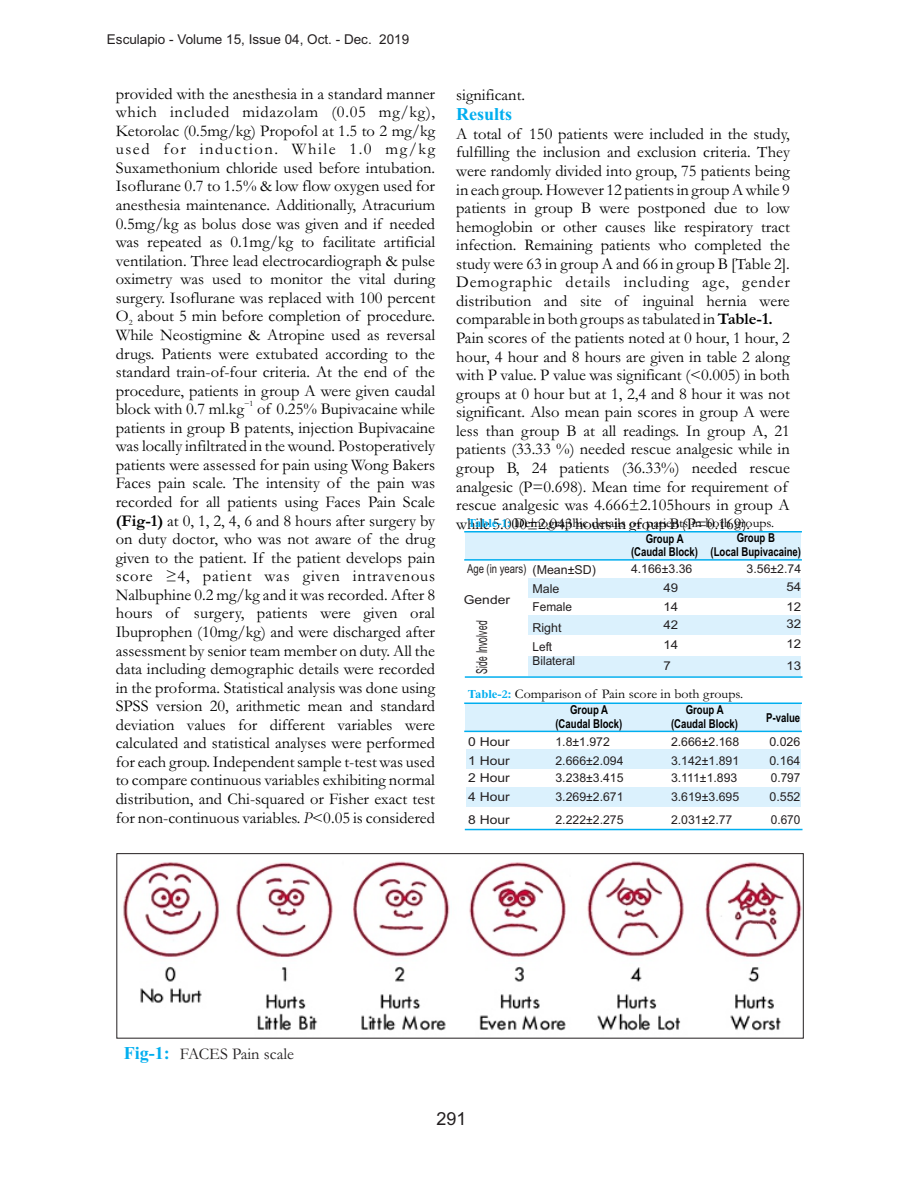
<style>
.page{position:relative;width:918px;height:1188px;background:#fff}
.page>*{position:absolute;margin:0;border:0;box-sizing:border-box;transform-origin:0 0}
.t1{font:700 18px "Times New Roman";color:#00aeef}
.t2{font:18px "Arial";color:#231f20}
.t3{font:16.5px/18.6px "Garamond";color:#000;text-align:justify}
.t4{font:16.5px "Garamond";color:#231f20}
.t5{font:italic 15.15px "Arial";color:#231f20;scale:.58 1}
.t6{font:13.5px "Arial";color:#231f20}
.t7{font:13.35px "Garamond";color:#000;scale:1.04 1}
.t8{font:700 12.3px/13.8px "Arial";color:#000;text-align:center;scale:.78 1}
.t9{font:12.3px/17.9px "Arial";color:#231f20}
.t10{font:12.3px "Arial";color:#231f20;scale:1.13 1}
.t11{font:12.3px/14.7px "Arial";color:#231f20;scale:.96 1}
.t12{font:12.3px "Arial";color:#231f20;scale:.77 1}
.t13{font:12.15px/19px "Arial";color:#231f20;text-align:right}
.t14{font:12.15px "Arial";color:#231f20;scale:1.09 1}
.t15{font:8.25px "Garamond";color:#000}
.s1{font-weight:700}
.s2{font-style:italic}
.s3{font-family:"Times New Roman";font-weight:700;font-size:12.15px;color:#00aeef}
.s4{font-weight:700;font-size:12.15px;color:#00aeef}
.s5{font-family:"Times New Roman";font-weight:700;font-size:18px;color:#00aeef}
</style>
<div class="page">
<div style="left:465px;top:532px;width:336px;height:27px;background:#dbf1fd"></div>
<hr style="left:464px;top:531px;width:338px;height:2px;background:#00aeef">
<div style="left:529px;top:578px;width:272px;height:20px;background:#dbf1fd"></div>
<hr style="left:464px;top:559px;width:338px;height:2px;background:#00aeef">
<div style="left:529px;top:615px;width:272px;height:20px;background:#dbf1fd"></div>
<div style="left:529px;top:657px;width:272px;height:19px;background:#dbf1fd"></div>
<hr style="left:465px;top:676px;width:338px;height:2px;background:#00aeef">
<div style="left:465px;top:703px;width:336px;height:28px;background:#dbf1fd"></div>
<hr style="left:464px;top:703px;width:338px;height:1px;background:#00aeef">
<div style="left:466px;top:750px;width:335px;height:19px;background:#dbf1fd"></div>
<hr style="left:464px;top:731px;width:338px;height:1px;background:#00aeef">
<div style="left:466px;top:787px;width:335px;height:20px;background:#dbf1fd"></div>
<hr style="left:465px;top:829px;width:338px;height:1px;background:#00aeef">
<img style="left:123px;top:861px;width:678px;height:170px">
<div style="left:117px;top:853px;width:686px;height:185px;border:1px solid #231f20"></div>
<p class="t6" style="left:107px;top:34px;width:304px">Esculapio - Volume 15, Issue 04, Oct. - Dec. 2019</p>
<p class="t3" style="left:116px;top:86px;width:321px">provided with the anesthesia in a standard manner which included midazolam (0.05 mg/kg), Ketorolac (0.5mg/kg) Propofol at 1.5 to 2 mg/kg used for induction. While 1.0 mg/kg Suxamethonium chloride used before intubation.<br>Isoflurane 0.7 to 1.5% &amp; low flow oxygen used for anesthesia maintenance. Additionally, Atracurium 0.5mg/kg as bolus dose was given and if needed was repeated as 0.1mg/kg to facilitate artificial ventilation. Three lead electrocardiograph &amp; pulse oximetry was used to monitor the vital during surgery. Isoflurane was replaced with 100 percent O about 5 min before completion of procedure.</p>
<p class="t15" style="left:129px;top:319px;width:5px">2</p>
<p class="t3" style="left:116px;top:327px;width:321px">While Neostigmine &amp; Atropine used as reversal drugs. Patients were extubated according to the standard train-of-four criteria. At the end of the procedure, patients in group A were given caudal</p>
<p class="t15" style="left:244px;top:401px;width:11px">−1</p>
<p class="t3" style="left:116px;top:402px;width:321px">block with 0.7 ml.kg of 0.25% Bupivacaine while patients in group B patents, injection Bupivacaine was locally infiltrated in the wound. Postoperatively patients were assessed for pain using Wong Bakers Faces pain scale. The intensity of the pain was recorded for all patients using Faces Pain Scale <span class="s1">(Fig-1)</span> at 0, 1, 2, 4, 6 and 8 hours after surgery by on duty doctor, who was not aware of the drug given to the patient. If the patient develops pain score ≥4, patient was given intravenous Nalbuphine 0.2 mg/kg and it was recorded. After 8 hours of surgery, patients were given oral Ibuprophen (10mg/kg) and were discharged after assessment by senior team member on duty. All the data including demographic details were recorded in the proforma. Statistical analysis was done using SPSS version 20, arithmetic mean and standard deviation values for different variables were calculated and statistical analyses were performed for each group. Independent sample t-test was used to compare continuous variables exhibiting normal distribution, and Chi-squared or Fisher exact test for non-continuous variables. <span class="s2">P</span>&lt;0.05 is considered</p>
<p class="t3" style="left:456px;top:87px;width:70px">significant.</p>
<p class="t1" style="left:456px;top:108px;width:57px">Results</p>
<p class="t3" style="left:456px;top:126px;width:335px;text-align:left">A total of 150 patients were included in the study, fulfilling the inclusion and exclusion criteria. They were randomly divided into group, 75 patients being in each group. However 12 patients in group A while 9 patients in group B were postponed due to low hemoglobin or other causes like respiratory tract infection. Remaining patients who completed the study were 63 in group A and 66 in group B [Table 2].<br>Demographic details including age, gender distribution and site of inguinal hernia were comparable in both groups as tabulated in <span class="s1">Table-1.<br></span>Pain scores of the patients noted at 0 hour, 1 hour, 2 hour, 4 hour and 8 hours are given in table 2 along with P value. P value was significant (&lt;0.005) in both groups at 0 hour but at 1, 2,4 and 8 hour it was not significant. Also mean pain scores in group A were less than group B at all readings. In group A, 21 patients (33.33 %) needed rescue analgesic while in group B, 24 patients (36.33%) needed rescue analgesic (P=0.698). Mean time for requirement of rescue analgesic was 4.666±2.105hours in group A while 5.000±2.043 hours in group B (P=0.169).</p>
<p class="t13" style="left:747px;top:560px;width:56px;line-height:18.5px">3.56±2.74<br>54</p>
<p class="t7" style="left:468px;top:518px;width:296px"><span class="s3">Table-</span><span class="s4">1</span><span class="s3">:</span> Demographic details of patients in both groups.</p>
<p class="t8" style="left:711px;top:532px;width:118px">Group B<br>(Local Bupivacaine)</p>
<p class="t8" style="left:631px;top:532px;width:87px">Group A (Caudal Block)</p>
<p class="t13" style="left:663px;top:560px;width:30px;text-align:left;text-indent:-32px">4.166±3.36<br>49<br>14</p>
<p class="t14" style="left:663px;top:640px;width:15px">14</p>
<p class="t12" style="left:467px;top:564px;width:78px">Age (in years)</p>
<p class="t9" style="left:533px;top:561px;width:65px">(Mean±SD)</p>
<p class="t9" style="left:533px;top:581px;width:28px">Male</p>
<p class="t10" style="left:464px;top:595px;width:42px">Gender</p>
<p class="t14" style="left:787px;top:602px;width:15px">12</p>
<p class="t11" style="left:533px;top:601px;width:43px">Female</p>
<p class="t14" style="left:787px;top:619px;width:15px">32</p>
<p class="t14" style="left:786px;top:661px;width:15px">13</p>
<p class="t14" style="left:663px;top:620px;width:15px">42</p>
<p class="t14" style="left:663px;top:661px;width:8px">7</p>
<p class="t5" style="left:476px;top:674px;width:93px;rotate:-90deg">Side Involved</p>
<p class="t9" style="left:533px;top:620px;width:31px">Right</p>
<p class="t14" style="left:787px;top:640px;width:15px">12</p>
<p class="t11" style="left:533px;top:640px;width:46px">Left<br>Bilateral</p>
<p class="t7" style="left:468px;top:689px;width:266px"><span class="s3">Table-</span><span class="s4">2</span><span class="s3">:</span> Comparison of Pain score in both groups.</p>
<p class="t8" style="left:555px;top:704px;width:87px">Group A (Caudal Block)</p>
<p class="t8" style="left:671px;top:704px;width:87px">Group A (Caudal Block)</p>
<p class="t8" style="left:766px;top:712px;width:45px">P-value</p>
<p class="t10" style="left:468px;top:737px;width:38px">0 Hour</p>
<p class="t13" style="left:555px;top:733px;width:56px">1.8±1.972</p>
<p class="t9" style="left:769px;top:733px;width:33px">0.026</p>
<p class="t13" style="left:671px;top:733px;width:70px">2.666±2.168</p>
<p class="t10" style="left:468px;top:756px;width:38px">1 Hour</p>
<p class="t9" style="left:769px;top:752px;width:33px">0.164<br>0.797</p>
<p class="t13" style="left:555px;top:752px;width:70px">2.666±2.094</p>
<p class="t13" style="left:671px;top:752px;width:70px">3.142±1.891</p>
<p class="t13" style="left:555px;top:770px;width:70px">3.238±3.415</p>
<p class="t13" style="left:671px;top:770px;width:68px">3.111±1.893</p>
<p class="t13" style="left:555px;top:789px;width:70px">3.269±2.671</p>
<p class="t13" style="left:671px;top:789px;width:70px">3.619±3.695</p>
<p class="t13" style="left:555px;top:811px;width:70px">2.222±2.275</p>
<p class="t13" style="left:671px;top:811px;width:63px">2.031±2.77</p>
<p class="t10" style="left:468px;top:774px;width:38px">2 Hour</p>
<p class="t10" style="left:468px;top:815px;width:38px">8 Hour</p>
<p class="t9" style="left:769px;top:787px;width:33px;line-height:22.6px">0.552<br>0.670</p>
<p class="t10" style="left:468px;top:792px;width:38px">4 Hour</p>
<p class="t4" style="left:124px;top:1048px;width:172px"><span class="s5">Fig-1:</span> FACES Pain scale</p>
<p class="t2" style="left:436px;top:1112px;width:32px">291</p>
</div>
